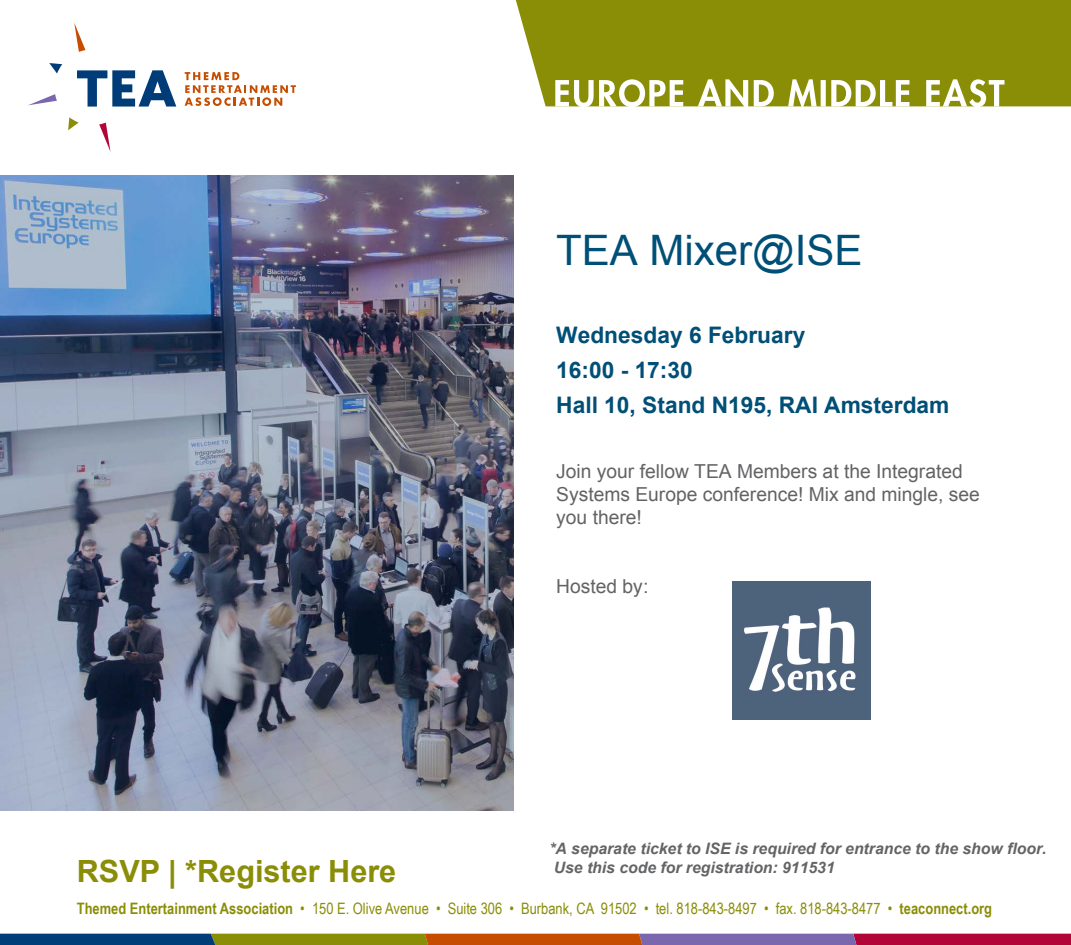
<style>
.page{position:relative;width:1071px;height:945px;background:#fff}
.page>*{position:absolute;margin:0;border:0;box-sizing:border-box;transform-origin:0 0}
.Body_Copy_DA{font:42px "Arial";color:#004f76}
.Date_Time_Location_S{font:700 30.62px "Arial";color:#8a8d06}
.Body_Copy_DA-2{font:700 22.75px/35.2px "Arial";color:#004f76}
.Body_Copy_DA-3{font:19.25px/23.1px "Arial";color:#636366}
.Date_Time_Location_S-2{font:15.75px "Arial Narrow";color:#8a8d06}
.t1{font:italic 700 15.75px/18.9px "Arial";color:#636466}
.s1{font-family:"Helvetica"}
.s2{font-weight:700}
</style>
<div class="page">
<div style="left:516px;top:0;width:555px;height:106px;background:#8a8d06"></div>
<svg style="left:555px;top:79px;width:449px;height:28px"></svg>
<svg style="left:77px;top:70px;width:99px;height:37px"></svg>
<svg style="left:74px;top:23px;width:11px;height:29px"></svg>
<svg style="left:49px;top:63px;width:13px;height:11px"></svg>
<svg style="left:29px;top:94px;width:28px;height:11px"></svg>
<svg style="left:99px;top:123px;width:11px;height:28px"></svg>
<svg style="left:68px;top:117px;width:11px;height:13px"></svg>
<svg style="left:185px;top:72px;width:111px;height:34px"></svg>
<svg style="left:0;top:934px;width:1071px;height:11px"></svg>
<img style="left:732px;top:581px;width:139px;height:139px">
<img style="left:0;top:176px;width:514px;height:634px">
<p class="Body_Copy_DA" style="left:556px;top:223px;width:308px">TEA Mixer@ISE</p>
<p class="Body_Copy_DA-2" style="left:556px;top:318px;width:395px">Wednesday 6 February<br>16:00 - 17:30<br>Hall 10, Stand N195, RAI Amsterdam</p>
<p class="Body_Copy_DA-3" style="left:556px;top:460px;width:425px">Join your fellow TEA Members at the Integrated<br>Systems Europe conference! Mix and mingle, see you there!</p>
<p class="Body_Copy_DA-3" style="left:556px;top:575px;width:94px">Hosted <span class="s1">by:</span></p>
<p class="t1" style="left:549px;top:839px;width:499px">*A separate ticket to ISE is required for entrance to the show floor.<br>Use this code for registration: 911531</p>
<p class="Date_Time_Location_S" style="left:77px;top:851px;width:321px">RSVP | *Register Here</p>
<p class="Date_Time_Location_S-2" style="left:77px;top:897px;width:917px"><span class="s2">Themed Entertainment Association</span> • 150 E. Olive Avenue • Suite 306 • Burbank, CA 91502 • tel. 818-843-8497 • fax. 818-843-8477 • <span class="s2">teaconnect.org</span></p>
</div>
